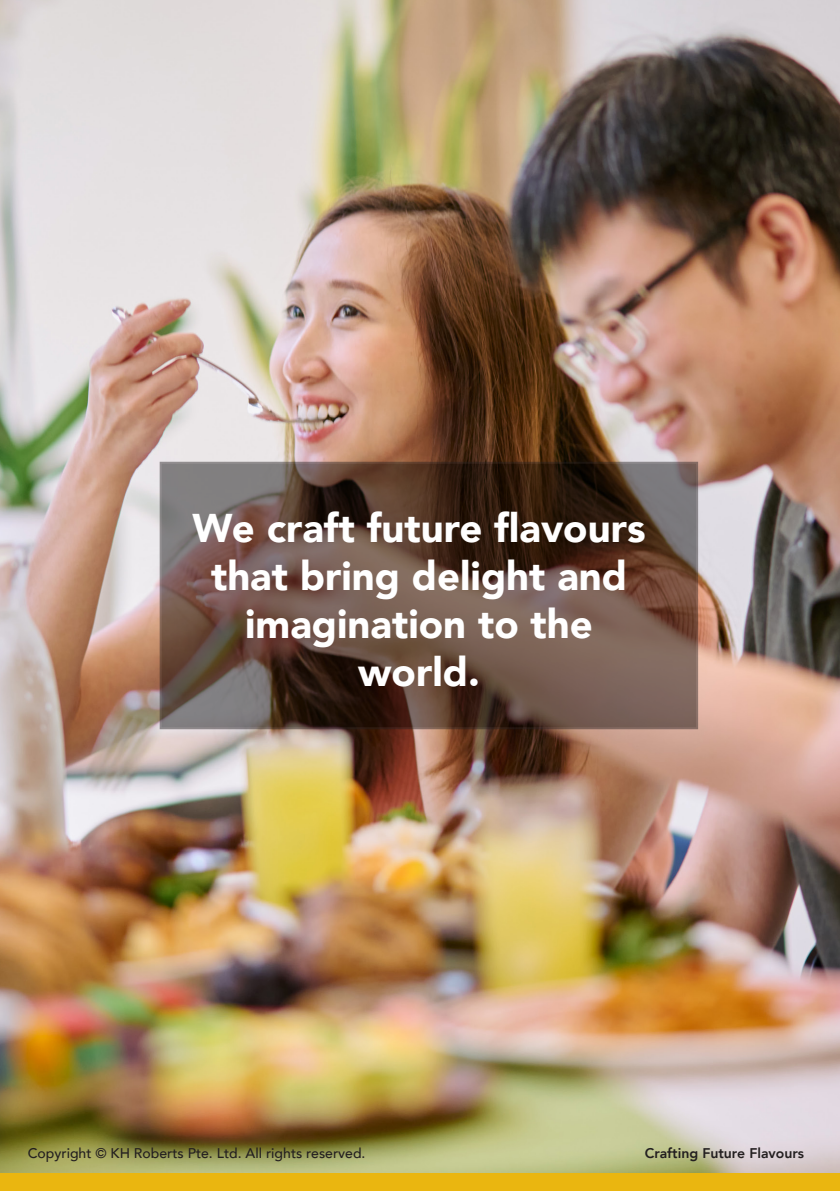
<style>
.page{position:relative;width:840px;height:1191px;background:#fff}
.page>*{position:absolute;margin:0;border:0;box-sizing:border-box;transform-origin:0 0}
.t1{font:900 40px/48px "Avenir";color:#fff;text-align:center}
.t2{font:500 14px "Avenir";color:#231f20}
.t3{font:800 14px "Avenir";color:#231f20}
</style>
<div class="page">
<img style="left:0;top:0;width:839px;height:1173px">
<svg style="left:162px;top:465px;width:532px;height:261px;background:#614a40"></svg>
<div style="left:159px;top:462px;width:538px;height:267px;border:2px solid #231f20"></div>
<div style="left:0;top:1173px;width:839px;height:18px;background:#eab610"></div>
<p class="t1" style="left:192px;top:503px;width:454px">We craft future flavours that bring delight and imagination to the world.</p>
<p class="t2" style="left:28px;top:1141px;width:339px">Copyright © KH Roberts Pte. Ltd. All rights reserved.</p>
<p class="t3" style="left:644px;top:1142px;width:161px">Crafting Future Flavours</p>
</div>
